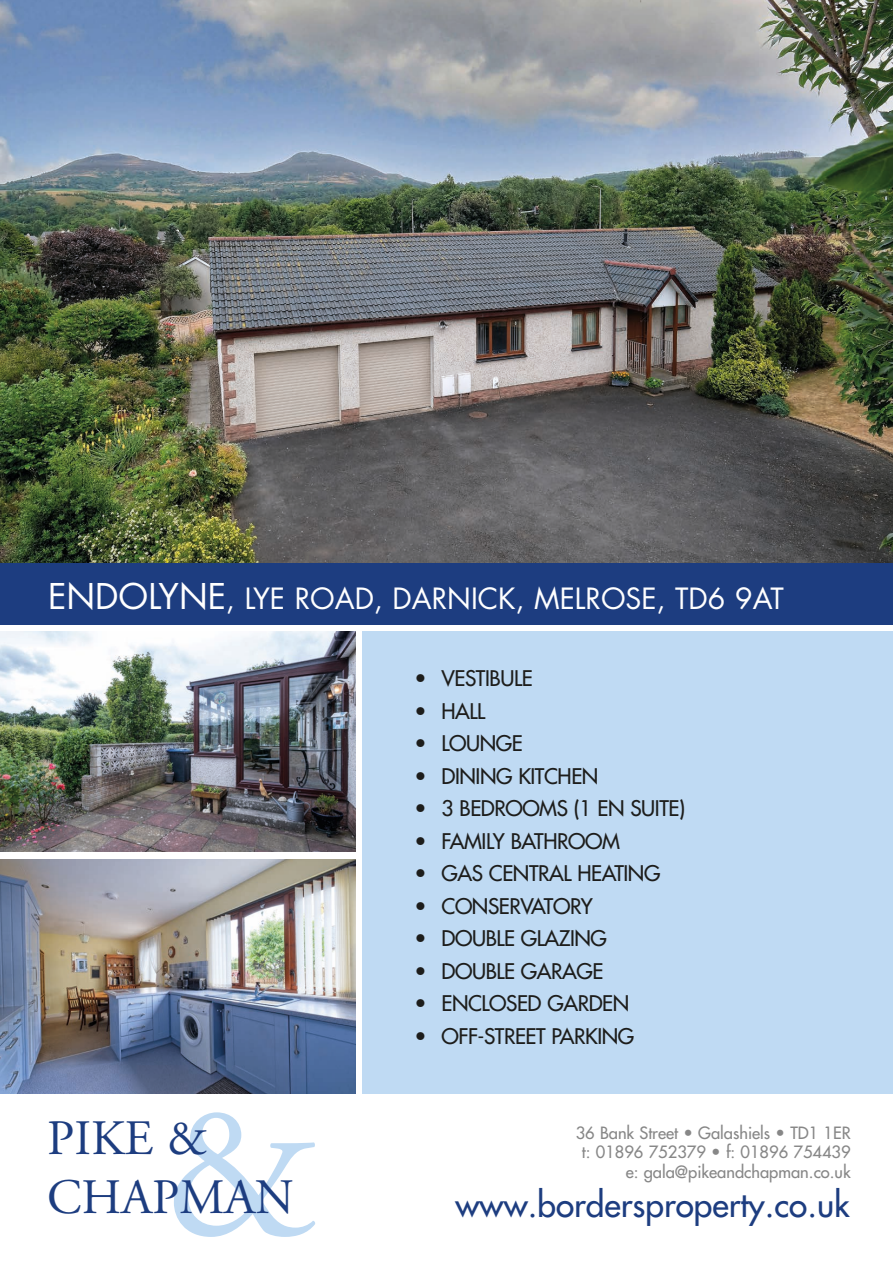
<style>
.page{position:relative;width:893px;height:1263px;background:#fff}
.page>*{position:absolute;margin:0;border:0;box-sizing:border-box;transform-origin:0 0}
.t1{font:190.5px "Adobe Garamond";color:#bfdaf3}
.t2{font:49.35px/59.2px "Adobe Garamond";color:#1d3d80}
.t3{font:33.45px "Futura";color:#1d3d80}
.t4{font:28.5px "Futura";color:#fff}
.t5{font:21px "Futura";letter-spacing:-.02em;color:#1d1d1b}
.t6{font:16.5px/19.5px "Futura";color:#878787;text-align:right}
.s1{font-size:34.5px}
</style>
<div class="page">
<img style="left:0;top:859px;width:355px;height:235px">
<div style="left:363px;top:631px;width:530px;height:463px;background:#bfdaf3"></div>
<div style="left:0;top:562px;width:893px;height:63px;background:#1d3d80"></div>
<img style="left:0;top:631px;width:355px;height:220px">
<img style="left:0;top:0;width:893px;height:562px">
<h3 class="t4" style="left:48px;top:580px;width:737px"><span class="s1">ENDOLYNE</span>, LYE ROAD, DARNICK, MELROSE, TD6 9AT</h3>
<h1 class="t1" style="left:162px;top:1072px;width:157px">&amp;</h1>
<h2 class="t2" style="left:47px;top:1110px;width:248px">PIKE &amp;<br>CHAPMAN</h2>
<p class="t5" style="left:414px;top:665px;width:120px">• VESTIBULE</p>
<p class="t5" style="left:414px;top:697px;width:72px">• HALL</p>
<p class="t5" style="left:414px;top:730px;width:110px">• LOUNGE</p>
<p class="t5" style="left:414px;top:762px;width:185px">• DINING KITCHEN</p>
<p class="t5" style="left:414px;top:795px;width:272px">• 3 BEDROOMS (1 EN SUITE)</p>
<p class="t5" style="left:414px;top:827px;width:207px">• FAMILY BATHROOM</p>
<p class="t5" style="left:414px;top:860px;width:247px">• GAS CENTRAL HEATING</p>
<p class="t5" style="left:414px;top:892px;width:180px">• CONSERVATORY</p>
<p class="t5" style="left:414px;top:925px;width:194px">• DOUBLE GLAZING</p>
<p class="t5" style="left:414px;top:957px;width:190px">• DOUBLE GARAGE</p>
<p class="t5" style="left:414px;top:990px;width:216px">• ENCLOSED GARDEN</p>
<p class="t5" style="left:414px;top:1022px;width:221px">• OFF-STREET PARKING</p>
<p class="t6" style="left:576px;top:1123px;width:277px">36 Bank Street • Galashiels • TD1 1ER t: 01896 752379 • f: 01896 754439 e: gala@pikeandchapman.co.uk</p>
<h3 class="t3" style="left:456px;top:1183px;width:395px">www.bordersproperty.co.uk</h3>
</div>
